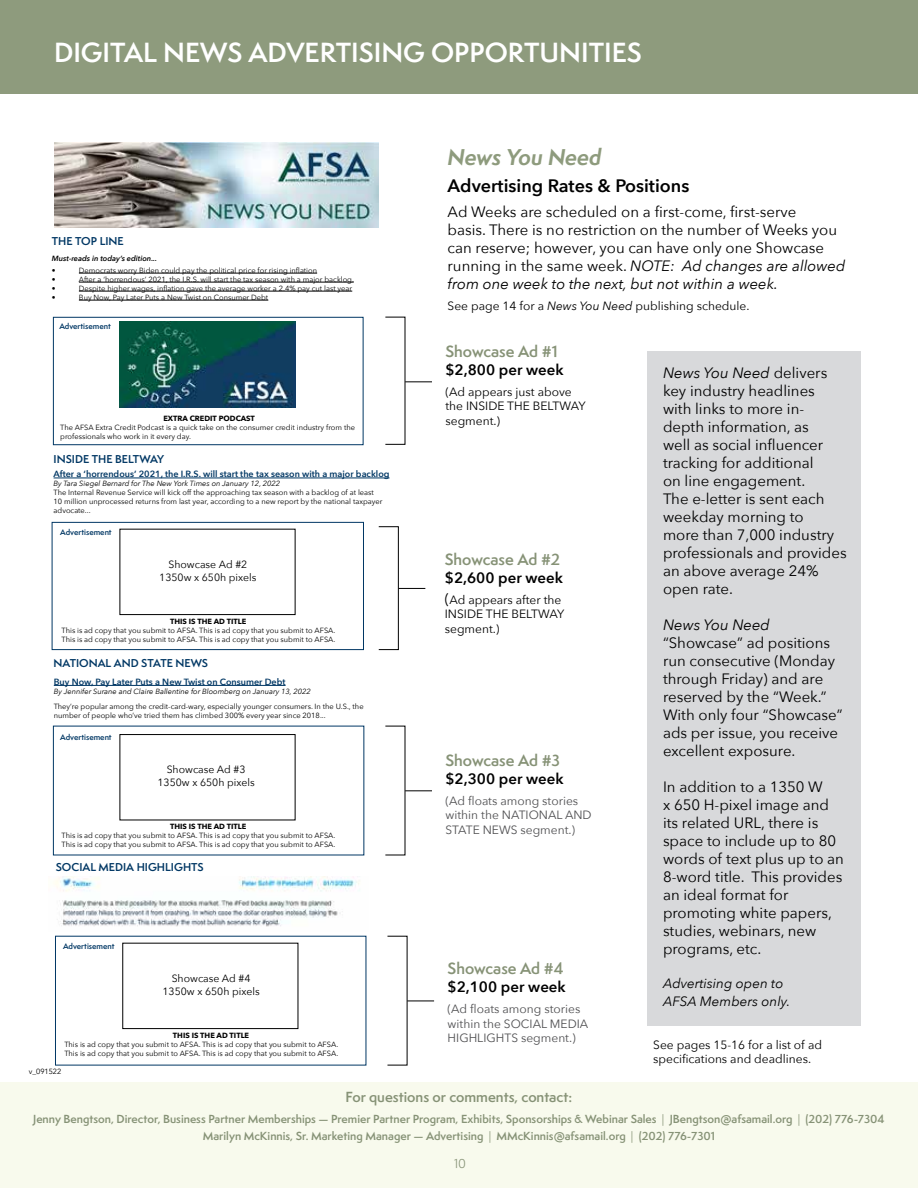
<style>
.page{position:relative;width:918px;height:1188px;background:#fff}
.page>*{position:absolute;margin:0;border:0;box-sizing:border-box;transform-origin:0 0}
.t1{font:600 25.5px "Semplicita Pro";color:#fff}
.t2{font:italic 700 21px "Semplicita Pro";letter-spacing:-.005em;color:#8e9b7d}
.t3{font:600 18px "Avenir Next";color:#000}
.t4{font:15px/18px "Avenir Next";color:#000}
.t5{font:600 15px "Avenir Next";color:#000}
.t6{font:600 15px "Semplicita Pro";letter-spacing:-.005em;color:#869276}
.t7{font:italic 15px "Avenir Next";color:#000}
.t8{font:italic 13.5px/18px "Avenir Next";color:#000}
.t9{font:600 13.5px "Semplicita Pro";color:#869276}
.t10{font:12px/14.4px "Avenir Next";color:#000}
.t11{font:12px/14.4px "Avenir Next";color:#4f4f51}
.t12{font:12px "Semplicita Pro";color:#869276}
.t13{font:600 10.8px/16.5px "Semplicita Pro";color:#869276;text-align:center}
.t14{font:10.5px/12.6px "Avenir Next";color:#000;text-align:center}
.t15{font:600 10.5px "Semplicita Pro";color:#003764}
.t16{font:600 9px "Avenir Next";color:#003764}
.t17{font:7.5px/9px "Avenir Next";color:#000}
.t18{font:italic 7.5px "Avenir Next";color:#000}
.t19{font:700 7.5px "Avenir Next";color:#000}
.t20{font:600 7.5px "Semplicita Pro";color:#003764}
.t21{font:italic 600 7.5px "Avenir Next";color:#000}
.t22{font:7.5px "Avenir";color:#000}
.s1{font-style:italic}
.s2{font-size:15px}
.s3{font-weight:400}
</style>
<div class="page">
<div style="left:0;top:0;width:918px;height:94px;background:#8e9b7d"></div>
<div style="left:0;top:1082px;width:918px;height:106px;background:#f8faed"></div>
<div style="left:647px;top:351px;width:214px;height:675px;background:#d8d9db"></div>
<div style="left:53px;top:317px;width:310px;height:128px;border:1px solid #003764"></div>
<img style="left:54px;top:143px;width:325px;height:85px">
<hr style="left:79px;top:273px;width:238px;height:1px;background:#000">
<hr style="left:79px;top:282px;width:275px;height:1px;background:#000">
<hr style="left:79px;top:291px;width:273px;height:1px;background:#000">
<hr style="left:79px;top:300px;width:189px;height:1px;background:#000">
<hr style="left:54px;top:478px;width:336px;height:1px;background:#003764">
<div style="left:52px;top:522px;width:312px;height:128px;border:1px solid #003764"></div>
<div style="left:120px;top:529px;width:175px;height:86px;border:1px solid #000"></div>
<svg style="left:405px;top:382px;width:27px;height:1px"></svg>
<div style="left:379px;top:527px;width:20px;height:123px;border:1px solid #000"></div>
<svg style="left:399px;top:588px;width:26px;height:1px"></svg>
<hr style="left:54px;top:685px;width:232px;height:1px;background:#003764">
<svg style="left:405px;top:791px;width:27px;height:1px"></svg>
<svg style="left:407px;top:1001px;width:27px;height:1px"></svg>
<img style="left:120px;top:322px;width:175px;height:86px">
<div style="left:120px;top:734px;width:175px;height:86px;border:1px solid #000"></div>
<div style="left:123px;top:943px;width:175px;height:86px;border:1px solid #000"></div>
<img style="left:54px;top:876px;width:306px;height:51px">
<h1 class="t1" style="left:54px;top:34px;width:589px">DIGITAL NEWS ADVERTISING OPPORTUNITIES</h1>
<h3 class="t15" style="left:52px;top:233px;width:73px">THE TOP LINE</h3>
<p class="t21" style="left:52px;top:252px;width:107px">Must-reads in today’s edition...</p>
<p class="t17" style="left:52px;top:265px;width:5px">•</p>
<p class="t17" style="left:79px;top:265px;width:240px">Democrats worry Biden could pay the political price for rising inflation</p>
<p class="t17" style="left:52px;top:274px;width:5px">•</p>
<p class="t17" style="left:79px;top:274px;width:277px">After a ‘horrendous’ 2021, the I.R.S. will start the tax season with a major backlog.</p>
<p class="t17" style="left:52px;top:283px;width:5px">•</p>
<p class="t17" style="left:79px;top:283px;width:275px">Despite higher wages, inflation gave the average worker a 2.4% pay cut last year</p>
<p class="t17" style="left:52px;top:292px;width:5px">•</p>
<p class="t17" style="left:79px;top:292px;width:191px">Buy Now, Pay Later Puts a New Twist on Consumer Debt</p>
<p class="t20" style="left:59px;top:321px;width:53px">Advertisement</p>
<p class="t19" style="left:163px;top:412px;width:93px">EXTRA CREDIT PODCAST</p>
<p class="t17" style="left:60px;top:422px;width:296px">The AFSA Extra Credit Podcast is a quick take on the consumer credit industry from the professionals who work in it every day.</p>
<h3 class="t15" style="left:54px;top:452px;width:112px">INSIDE THE BELTWAY</h3>
<p class="t16" style="left:54px;top:466px;width:337px">After a ‘horrendous’ 2021, the I.R.S. will start the tax season with a major backlog</p>
<p class="t18" style="left:54px;top:477px;width:228px">By Tara Siegel Bernard for The New York Times on January 12, 2022</p>
<p class="t17" style="left:54px;top:488px;width:330px">The Internal Revenue Service will kick off the approaching tax season with a backlog of at least<br>10 million unprocessed returns from last year, according to a new report by the national taxpayer advocate...</p>
<p class="t20" style="left:60px;top:527px;width:53px">Advertisement</p>
<h3 class="t14" style="left:159px;top:558px;width:99px">Showcase Ad #2<br>1350w x 650h pixels</h3>
<p class="t19" style="left:170px;top:615px;width:78px">THIS IS THE AD TITLE</p>
<p class="t17" style="left:62px;top:625px;width:275px">This is ad copy that you submit to AFSA. This is ad copy that you submit to AFSA.<br>This is ad copy that you submit to AFSA. This is ad copy that you submit to AFSA.</p>
<h3 class="t15" style="left:54px;top:655px;width:156px">NATIONAL AND STATE NEWS</h3>
<p class="t16" style="left:54px;top:674px;width:233px">Buy Now, Pay Later Puts a New Twist on Consumer Debt</p>
<p class="t18" style="left:54px;top:685px;width:259px">By Jennifer Surane and Claire Ballentine for Bloomberg on January 13, 2022</p>
<p class="t17" style="left:54px;top:701px;width:311px">They’re popular among the credit-card-wary, especially younger consumers. In the U.S., the number of people who’ve tried them has climbed 300% every year since 2018...</p>
<p class="t20" style="left:60px;top:732px;width:53px">Advertisement</p>
<h3 class="t14" style="left:158px;top:763px;width:99px">Showcase Ad #3<br>1350w x 650h pixels</h3>
<p class="t19" style="left:170px;top:820px;width:78px">THIS IS THE AD TITLE</p>
<p class="t17" style="left:62px;top:831px;width:275px">This is ad copy that you submit to AFSA. This is ad copy that you submit to AFSA.<br>This is ad copy that you submit to AFSA. This is ad copy that you submit to AFSA.</p>
<h3 class="t15" style="left:56px;top:859px;width:150px">SOCIAL MEDIA HIGHLIGHTS</h3>
<p class="t20" style="left:63px;top:941px;width:53px">Advertisement</p>
<h3 class="t14" style="left:163px;top:972px;width:99px">Showcase Ad #4<br>1350w x 650h pixels</h3>
<p class="t19" style="left:173px;top:1029px;width:78px">THIS IS THE AD TITLE</p>
<p class="t17" style="left:64px;top:1039px;width:275px">This is ad copy that you submit to AFSA. This is ad copy that you submit to AFSA.<br>This is ad copy that you submit to AFSA. This is ad copy that you submit to AFSA.</p>
<p class="t22" style="left:29px;top:1067px;width:34px">v_091522</p>
<h2 class="t2" style="left:448px;top:141px;width:155px">News You Need</h2>
<h3 class="t3" style="left:448px;top:170px;width:243px">Advertising Rates &amp; Positions</h3>
<p class="t4" style="left:448px;top:202px;width:399px">Ad Weeks are scheduled on a first-come, first-serve<br>basis. There is no restriction on the number of Weeks you can reserve; however, you can have only one Showcase running in the same week. <span class="s1">NOTE: Ad changes are allowed from one week to the next, but not within a week.</span></p>
<h3 class="t10" style="left:448px;top:298px;width:304px">See page 14 for a <span class="s1">News You Need</span> publishing schedule.</h3>
<h3 class="t6" style="left:446px;top:340px;width:114px">Showcase Ad #1</h3>
<h3 class="t5" style="left:446px;top:357px;width:120px">$2,800 per week</h3>
<h3 class="t10" style="left:446px;top:384px;width:142px">(Ad appears just above the INSIDE THE BELTWAY segment.)</h3>
<h3 class="t6" style="left:445px;top:548px;width:117px">Showcase Ad #2</h3>
<h3 class="t5" style="left:445px;top:565px;width:120px">$2,600 per week</h3>
<h3 class="t10" style="left:445px;top:592px;width:121px"><span class="s2">(</span>Ad appears after the<br>INSIDE THE BELTWAY segment.)</h3>
<h3 class="t6" style="left:446px;top:749px;width:116px">Showcase Ad #3</h3>
<h3 class="t5" style="left:446px;top:766px;width:120px">$2,300 per week</h3>
<h3 class="t11" style="left:446px;top:793px;width:148px">(Ad floats among stories within the NATIONAL AND<br>STATE NEWS segment.)</h3>
<h3 class="t6" style="left:448px;top:958px;width:118px">Showcase Ad #4</h3>
<h3 class="t5" style="left:448px;top:974px;width:120px">$2,100 per week</h3>
<h3 class="t11" style="left:448px;top:1001px;width:142px">(Ad floats among stories within the SOCIAL MEDIA<br>HIGHLIGHTS segment.)</h3>
<p class="t4" style="left:663px;top:363px;width:185px"><span class="s1">News You Need</span> delivers key industry headlines with links to more in&shy;depth information, as<br>well as social influencer tracking for additional<br>on line engagement.<br>The e-letter is sent each weekday morning to<br>more than 7,000 industry professionals and provides an above average 24% open rate.</p>
<h3 class="t7" style="left:663px;top:612px;width:108px">News You Need</h3>
<h3 class="t4" style="left:663px;top:633px;width:181px">“Showcase” ad positions run consecutive (Monday through Friday) and are reserved by the “Week.”<br>With only four “Showcase” ads per issue, you receive excellent exposure.</h3>
<h3 class="t4" style="left:663px;top:777px;width:182px">In addition to a 1350 W<br>x 650 H-pixel image and its related URL, there is space to include up to 80 words of text plus up to an<br>8-word title. This provides an ideal format for promoting white papers, studies, webinars, new programs, etc.</h3>
<h3 class="t8" style="left:663px;top:974px;width:129px">Advertising open to<br>AFSA Members only.</h3>
<h3 class="t10" style="left:653px;top:1037px;width:170px">See pages 15-16 for a list of ad specifications and deadlines.</h3>
<h3 class="t9" style="left:346px;top:1087px;width:228px">For questions or comments, contact:</h3>
<p class="t13" style="left:33px;top:1111px;width:853px">Jenny Bengtson, Director, Business Partner Memberships — Premier Partner Program, Exhibits, Sponsorships &amp; Webinar Sales <span class="s3">|</span> JBengtson@afsamail.org <span class="s3">|</span> (202) 776-7304<br>Marilyn McKinnis, Sr. Marketing Manager — Advertising <span class="s3">|</span> MMcKinnis@afsamail.org <span class="s3">|</span> (202) 776-7301</p>
<h3 class="t12" style="left:454px;top:1155px;width:14px">10</h3>
</div>
